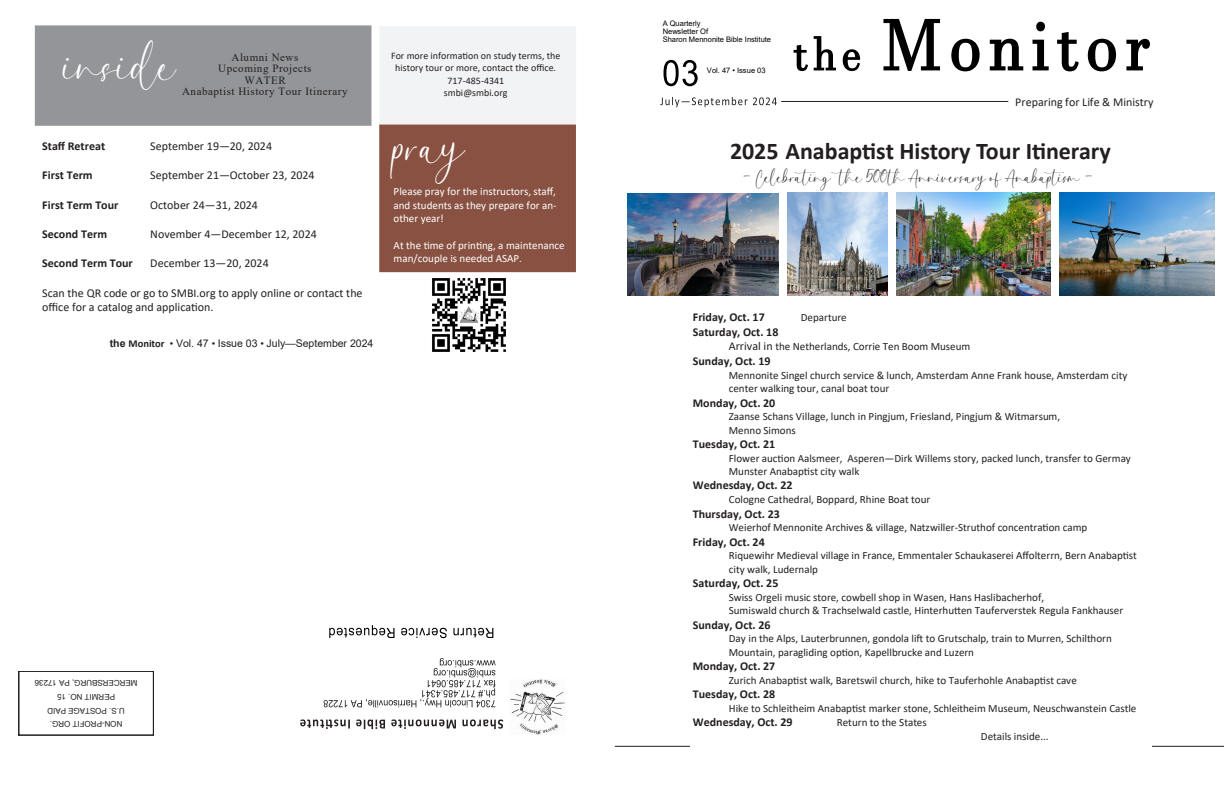
<style>
.page{position:relative;width:1224px;height:792px;background:#fff}
.page>*{position:absolute;margin:0;border:0;box-sizing:border-box;transform-origin:0 0}
.t1{font:48px "Affection";color:#fff}
.t2{font:700 24px "Calibri";color:#231f20}
.t3{font:17px "Affection";color:#231f20}
.t4{font:700 12px "Calibri";color:#231f20}
.t5{font:12px/14.6px "Calibri";color:#231f20}
.t6{font:11.1px "Calibri";color:#fff}
.t7{font:11px/13.4px "Calibri";color:#231f20}
.t8{font:11px/13.4px "Calibri";color:#fff}
.t9{font:11px/11.6px "Times New Roman";letter-spacing:.045em;color:#231f20;text-align:center}
.t10{font:10.6px "Arial";color:#231f20}
.t11{font:10px/12.2px "Calibri";color:#231f20;text-align:center}
.t12{font:8px/13.9px "Arial Unicode MS";letter-spacing:-.005em;color:#231f20;text-align:center}
.t13{font:7.6px/8.2px "Arial";color:#000}
.s1{font-weight:700}
.s2{font-family:"Calibri";font-weight:700}
.s3{font-size:10px}
.s4{font-size:12px}
</style>
<div class="page">
<svg style="left:324px;top:658px;width:172px;height:49px"></svg>
<svg style="left:300px;top:719px;width:203px;height:10px"></svg>
<svg style="left:329px;top:625px;width:164px;height:13px"></svg>
<svg style="left:794px;top:36px;width:66px;height:35px"></svg>
<svg style="left:883px;top:19px;width:267px;height:52px"></svg>
<svg style="left:19px;top:671px;width:135px;height:64px"></svg>
<img style="left:510px;top:679px;width:56px;height:55px">
<svg style="left:664px;top:60px;width:34px;height:26px"></svg>
<hr style="left:781px;top:101px;width:227px;height:1px;background:#231f20">
<hr style="left:615px;top:746px;width:609px;height:1px;background:#231f20">
<svg style="left:660px;top:97px;width:117px;height:10px"></svg>
<div style="left:36px;top:26px;width:335px;height:99px;background:#939598"></div>
<div style="left:35px;top:25px;width:337px;height:101px;border:2px solid #939598"></div>
<div style="left:380px;top:27px;width:195px;height:97px;background:#f2f3f4"></div>
<div style="left:379px;top:26px;width:197px;height:99px;border:2px solid #f2f3f4"></div>
<div style="left:380px;top:126px;width:195px;height:145px;background:#885141"></div>
<div style="left:379px;top:125px;width:197px;height:147px;border:2px solid #885141"></div>
<img style="left:432px;top:278px;width:74px;height:74px">
<div style="left:690px;top:299px;width:461px;height:454px;background:#fff"></div>
<img style="left:787px;top:193px;width:101px;height:103px">
<img style="left:897px;top:193px;width:154px;height:103px">
<img style="left:628px;top:193px;width:150px;height:103px">
<img style="left:1060px;top:193px;width:154px;height:103px">
<p class="t1" style="left:63px;top:36px;width:114px">inside</p>
<p class="t9" style="left:182px;top:51px;width:167px">Alumni News<br>Upcoming Projects<br>WATER<br>Anabaptist History Tour Itinerary</p>
<p class="t11" style="left:391px;top:50px;width:171px">For more information on study terms, the history tour or more, contact the office.<br>717-485-4341<br>smbi@smbi.org</p>
<p class="t4" style="left:42px;top:138px;width:64px">Staff Retreat</p>
<p class="t5" style="left:150px;top:138px;width:123px">September 19—20, 2024</p>
<p class="t4" style="left:42px;top:167px;width:52px">First Term</p>
<p class="t5" style="left:150px;top:168px;width:166px">September 21—October 23, 2024</p>
<p class="t4" style="left:42px;top:196px;width:78px">First Term Tour</p>
<p class="t5" style="left:150px;top:197px;width:109px">October 24—31, 2024</p>
<p class="t4" style="left:42px;top:225px;width:66px">Second Term</p>
<p class="t5" style="left:150px;top:226px;width:168px">November 4—December 12, 2024</p>
<p class="t4" style="left:42px;top:255px;width:92px">Second Term Tour</p>
<p class="t5" style="left:150px;top:256px;width:120px">December 13—20, 2024</p>
<p class="t5" style="left:42px;top:285px;width:322px">Scan the QR code or go to SMBI.org to apply online or contact the office for a catalog and application.</p>
<p class="t10" style="left:110px;top:336px;width:265px"><span class="s1">the</span> <span class="s2">Monitor</span> <span class="s3">•</span> Vol. 47 <span class="s3">•</span> Issue 03 <span class="s3">•</span> July—September 2024</p>
<p class="t1" style="left:393px;top:118px;width:73px">pray</p>
<p class="t6" style="left:394px;top:184px;width:164px">Please pray for the instructors, staff,</p>
<p class="t8" style="left:394px;top:198px;width:164px">and students as they prepare for an&shy;other year!</p>
<p class="t8" style="left:394px;top:238px;width:173px">At the time of printing, a maintenance man/couple is needed ASAP.</p>
<p class="t12" style="left:138px;top:732px;width:104px;rotate:-180deg">NON-PROFIT ORG.<br>U.S. POSTAGE PAID<br>PERMIT NO. 15<br>MERCERSBURG, PA 17236</p>
<p class="t13" style="left:663px;top:19px;width:110px">A Quarterly<br>Newsletter Of<br>Sharon Mennonite Bible Institute</p>
<p class="t13" style="left:707px;top:66px;width:60px">Vol. 47 • Issue 03</p>
<p class="t5" style="left:1015px;top:94px;width:140px">Preparing for Life &amp; Ministry</p>
<p class="t2" style="left:730px;top:134px;width:382px">2025 Anabaptist History Tour Itinerary</p>
<p class="t3" style="left:742px;top:166px;width:353px">— Celebrating the 500th Anniversary of Anabaptism —</p>
<p class="t4" style="left:693px;top:309px;width:73px">Friday, Oct. 17</p>
<p class="t7" style="left:801px;top:310px;width:47px">Departure</p>
<p class="t4" style="left:693px;top:323px;width:87px">Saturday, Oct. 18</p>
<p class="t7" style="left:729px;top:340px;width:243px"><span class="s4">Arrival in</span> the Netherlands, Corrie Ten Boom Museum</p>
<p class="t4" style="left:693px;top:353px;width:79px">Sunday, Oct. 19</p>
<p class="t7" style="left:729px;top:368px;width:400px">Mennonite Singel church service &amp; lunch, Amsterdam Anne Frank house, Amsterdam city center walking tour, canal boat tour</p>
<p class="t4" style="left:693px;top:394px;width:84px">Monday, Oct. 20</p>
<p class="t7" style="left:729px;top:410px;width:333px">Zaanse Schans Village, lunch in Pingjum, Friesland, Pingjum &amp; Witmarsum,<br>Menno Simons</p>
<p class="t4" style="left:693px;top:436px;width:84px">Tuesday, Oct. 21</p>
<p class="t7" style="left:729px;top:451px;width:404px">Flower auction Aalsmeer, Asperen—Dirk Willems story, packed lunch, transfer to Germay<br>Munster Anabaptist city walk</p>
<p class="t4" style="left:693px;top:477px;width:101px">Wednesday, Oct. 22</p>
<p class="t7" style="left:729px;top:493px;width:203px">Cologne Cathedral, Boppard, Rhine Boat tour</p>
<p class="t4" style="left:693px;top:505px;width:89px">Thursday, Oct. 23</p>
<p class="t7" style="left:729px;top:521px;width:360px">Weierhof Mennonite Archives &amp; village, Natzwiller-Struthof concentration camp</p>
<p class="t4" style="left:693px;top:533px;width:73px">Friday, Oct. 24</p>
<p class="t7" style="left:729px;top:549px;width:410px">Riquewihr Medieval village in France, Emmentaler Schaukaserei Affolterrn, Bern Anabaptist city walk, Ludernalp</p>
<p class="t4" style="left:693px;top:575px;width:87px">Saturday, Oct. 25</p>
<p class="t7" style="left:729px;top:590px;width:396px">Swiss Orgeli music store, cowbell shop in Wasen, Hans Haslibacherhof,<br>Sumiswald church &amp; Trachselwald castle, Hinterhutten Tauferverstek Regula Fankhauser</p>
<p class="t4" style="left:693px;top:616px;width:79px">Sunday, Oct. 26</p>
<p class="t7" style="left:729px;top:632px;width:385px">Day in the Alps, Lauterbrunnen, gondola lift to Grutschalp, train to Murren, Schilthorn<br>Mountain, paragliding option, Kapellbrucke and Luzern</p>
<p class="t4" style="left:693px;top:658px;width:84px">Monday, Oct. 27</p>
<p class="t7" style="left:729px;top:673px;width:350px">Zurich Anabaptist walk, Baretswil church, hike to Tauferhohle Anabaptist cave</p>
<p class="t4" style="left:693px;top:686px;width:84px">Tuesday, Oct. 28</p>
<p class="t7" style="left:729px;top:701px;width:409px">Hike to Schleitheim Anabaptist marker stone, Schleitheim Museum, Neuschwanstein Castle</p>
<p class="t4" style="left:693px;top:714px;width:101px">Wednesday, Oct. 29</p>
<p class="t7" style="left:837px;top:716px;width:91px">Return to the States</p>
<p class="t7" style="left:981px;top:729px;width:69px">Details inside...</p>
</div>
